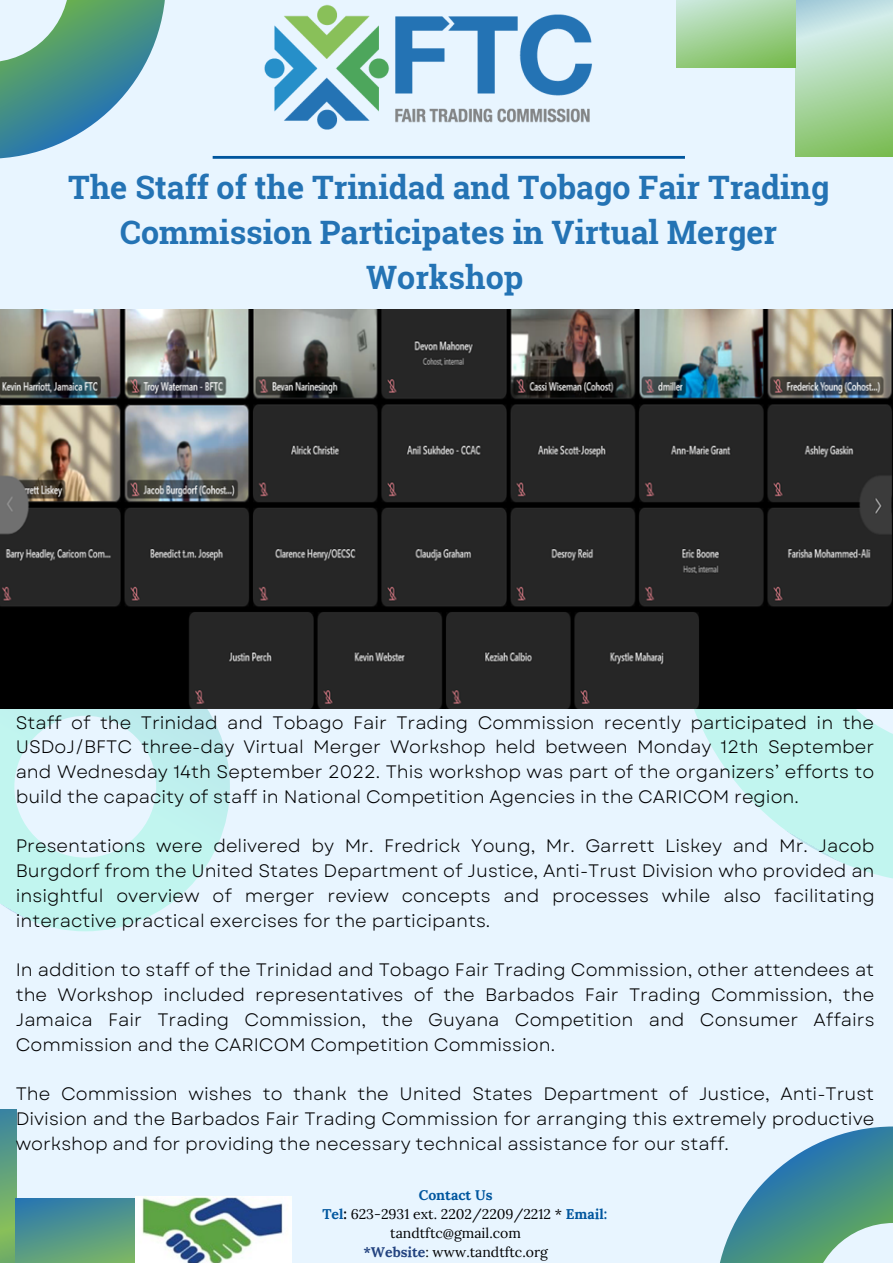
<style>
.page{position:relative;width:893px;height:1263px;background:#e8f5ff}
.page>*{position:absolute;margin:0;border:0;box-sizing:border-box;transform-origin:0 0}
.t1{font:700 32.25px/45px "Roboto Slab";color:#2473b4;text-align:center}
.t2{font:18px/24.8px "Garet";color:#000;text-align:justify}
.t3{font:14.02px "Lora";color:#000}
.t4{font:700 14.02px "Lora";color:#00569e}
.s1{font-weight:700;color:#00569e}
.s2{font-weight:700}
.s3{font-weight:700;color:#22427f}
</style>
<div class="page">
<svg style="left:676px;top:708px;width:217px;height:171px;fill:#c1f5ef"></svg>
<svg style="left:0;top:708px;width:230px;height:223px;fill:#c1f5ef"></svg>
<svg style="left:0;top:1109px;width:16px;height:154px;background:#64a478"></svg>
<svg style="left:16px;top:1199px;width:119px;height:64px;background:#52968a"></svg>
<svg style="left:720px;top:1126px;width:173px;height:137px"></svg>
<svg style="left:0;top:0;width:165px;height:158px"></svg>
<svg style="left:795px;top:0;width:98px;height:156px;background:#acd7ad"></svg>
<svg style="left:676px;top:0;width:119px;height:67px;background:#a0d194"></svg>
<img style="left:264px;top:4px;width:328px;height:126px">
<hr style="left:213px;top:156px;width:472px;height:3px;background:#00569e">
<img style="left:135px;top:1196px;width:156px;height:67px">
<img style="left:0;top:310px;width:893px;height:398px">
<h1 class="t1" style="left:68px;top:163px;width:763px">The Staff of the Trinidad and Tobago Fair Trading<br>Commission Participates in Virtual Merger<br>Workshop</h1>
<p class="t2" style="left:16px;top:710px;width:860px">Staff of the Trinidad and Tobago Fair Trading Commission recently participated in the USDoJ/BFTC three-day Virtual Merger Workshop held between Monday 12th September and Wednesday 14th September 2022. This workshop was part of the organizers’ efforts to build the capacity of staff in National Competition Agencies in the CARICOM region.</p>
<p class="t2" style="left:16px;top:834px;width:860px">Presentations were delivered by Mr. Fredrick Young, Mr. Garrett Liskey and Mr. Jacob Burgdorf from the United States Department of Justice, Anti-Trust Division who provided an insightful overview of merger review concepts and processes while also facilitating interactive practical exercises for the participants.</p>
<p class="t2" style="left:16px;top:958px;width:860px">In addition to staff of the Trinidad and Tobago Fair Trading Commission, other attendees at the Workshop included representatives of the Barbados Fair Trading Commission, the Jamaica Fair Trading Commission, the Guyana Competition and Consumer Affairs Commission and the CARICOM Competition Commission.</p>
<p class="t2" style="left:16px;top:1081px;width:860px">The Commission wishes to thank the United States Department of Justice, Anti-Trust Division and the Barbados Fair Trading Commission for arranging this extremely productive workshop and for providing the necessary technical assistance for our staff.</p>
<p class="t4" style="left:419px;top:1186px;width:75px">Contact Us</p>
<p class="t3" style="left:322px;top:1205px;width:286px"><span class="s1">Tel</span><span class="s2">:</span> 623-2931 ext. 2202/2209/2212 * <span class="s1">Email:</span></p>
<p class="t3" style="left:390px;top:1224px;width:132px">tandtftc@gmail.com</p>
<p class="t3" style="left:363px;top:1243px;width:186px"><span class="s3">*Website</span>: www.tandtftc.org</p>
</div>
